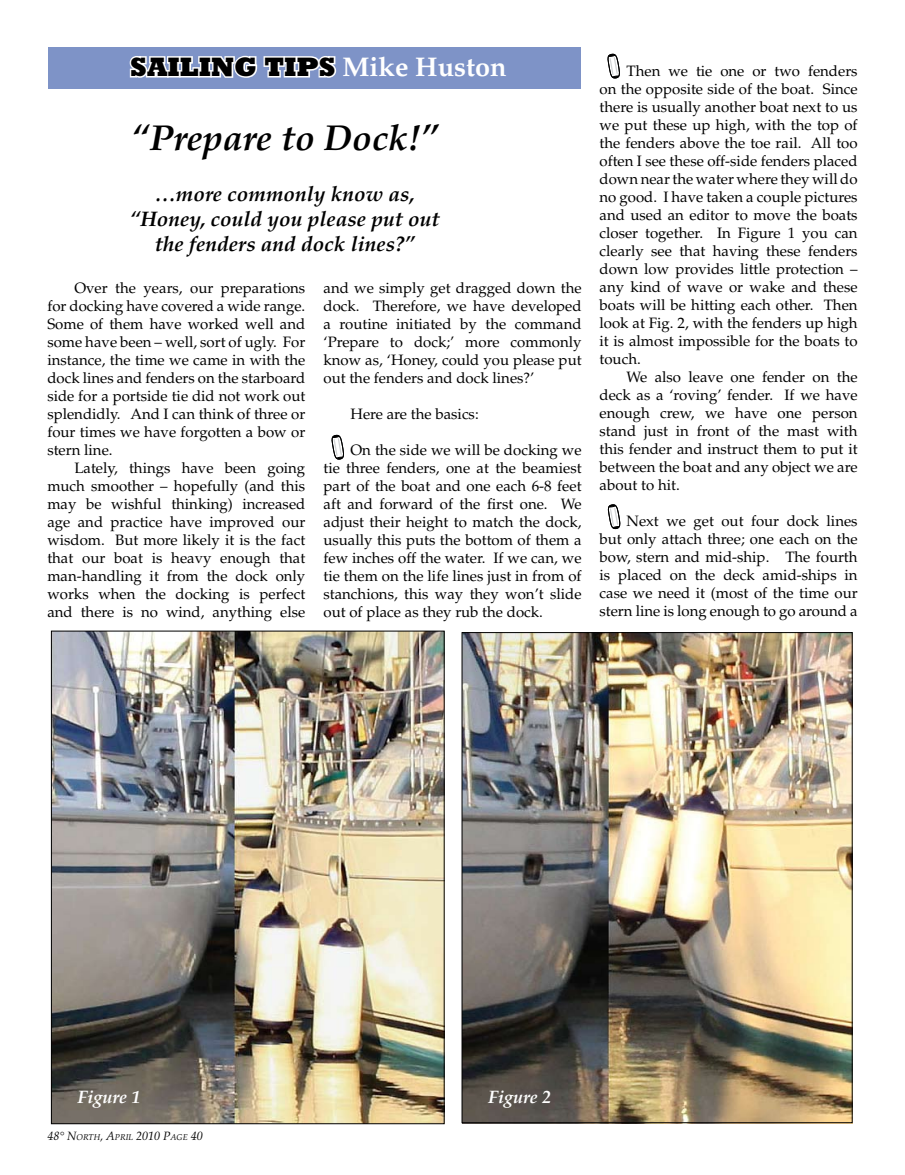
<style>
.page{position:relative;width:905px;height:1175px;background:#fff}
.page>*{position:absolute;margin:0;border:0;box-sizing:border-box;transform-origin:0 0}
.t1{font:italic 700 36px "Palatino LT Std";color:#000}
.t2{font:800 27px "Rockwell Std";color:#000}
.t3{font:italic 700 21px/25.2px "Palatino LT Std";color:#000;text-align:center}
.t4{font:italic 700 18px "Palatino LT Std";color:#fff}
.t5{font:15px/18px "Palatino LT Std";color:#000;text-align:justify}
.t6{font:italic 12px "Palatino LT Std";color:#000}
.s1{font-family:"Palatino LT Std";font-weight:700;color:#fff}
.s2{font-size:8.4px}
</style>
<div class="page">
<div style="left:48px;top:47px;width:532px;height:42px;background:#7e93c7"></div>
<svg style="left:129px;top:55px;width:208px;height:23px"></svg>
<img style="left:463px;top:634px;width:387px;height:487px">
<img style="left:53px;top:632px;width:389px;height:490px">
<svg style="left:331px;top:434px;width:13px;height:26px"></svg>
<svg style="left:607px;top:53px;width:13px;height:26px"></svg>
<svg style="left:607px;top:504px;width:13px;height:25px"></svg>
<h2 class="t2" style="left:130px;top:50px;width:378px">SAILING TIPS <span class="s1">Mike Huston</span></h2>
<h1 class="t1" style="left:131px;top:117px;width:308px">“Prepare to Dock!”</h1>
<h3 class="t3" style="left:130px;top:181px;width:311px">…more commonly know as, “Honey, could you please put out the fenders and dock lines?”</h3>
<p class="t5" style="left:47px;top:279px;width:259px;text-indent:27px">Over the years, our preparations for docking have covered a wide range.<br>Some of them have worked well and some have been – well, sort of ugly. For instance, the time we came in with the dock lines and fenders on the starboard side for a portside tie did not work out splendidly. And I can think of three or four times we have forgotten a bow or stern line.</p>
<p class="t5" style="left:47px;top:459px;width:259px;text-indent:27px">Lately, things have been going much smoother – hopefully (and this may be wishful thinking) increased age and practice have improved our wisdom. But more likely it is the fact that our boat is heavy enough that man-handling it from the dock only works when the docking is perfect and there is no wind, anything else</p>
<p class="t5" style="left:323px;top:279px;width:259px">and we simply get dragged down the dock. Therefore, we have developed a routine initiated by the command ‘Prepare to dock;’ more commonly know as, ‘Honey, could you please put out the fenders and dock lines?’</p>
<p class="t5" style="left:350px;top:405px;width:130px">Here are the basics:</p>
<p class="t5" style="left:323px;top:441px;width:259px;text-indent:27px">On the side we will be docking we tie three fenders, one at the beamiest part of the boat and one each 6-8 feet aft and forward of the first one. We adjust their height to match the dock, usually this puts the bottom of them a few inches off the water. If we can, we tie them on the life lines just in from of stanchions, this way they won’t slide out of place as they rub the dock.</p>
<p class="t5" style="left:599px;top:62px;width:259px;text-indent:27px">Then we tie one or two fenders on the opposite side of the boat. Since there is usually another boat next to us we put these up high, with the top of the fenders above the toe rail. All too often I see these off-side fenders placed down near the water where they will do no good. I have taken a couple pictures and used an editor to move the boats closer together. In Figure 1 you can clearly see that having these fenders down low provides little protection – any kind of wave or wake and these boats will be hitting each other. Then look at Fig. 2, with the fenders up high it is almost impossible for the boats to touch.</p>
<p class="t5" style="left:599px;top:368px;width:259px;text-indent:27px">We also leave one fender on the deck as a ‘roving’ fender. If we have enough crew, we have one person stand just in front of the mast with this fender and instruct them to put it between the boat and any object we are about to hit.</p>
<p class="t5" style="left:599px;top:512px;width:259px;text-indent:27px">Next we get out four dock lines but only attach three; one each on the bow, stern and mid-ship. The fourth is placed on the deck amid-ships in case we need it (most of the time our stern line is long enough to go around a</p>
<p class="t4" style="left:77px;top:1086px;width:65px">Figure 1</p>
<p class="t4" style="left:488px;top:1086px;width:65px">Figure 2</p>
<p class="t6" style="left:47px;top:1128px;width:157px">48° N<span class="s2">ORTH</span>, A<span class="s2">PRIL</span> 2010 P<span class="s2">AGE</span> 40</p>
</div>
